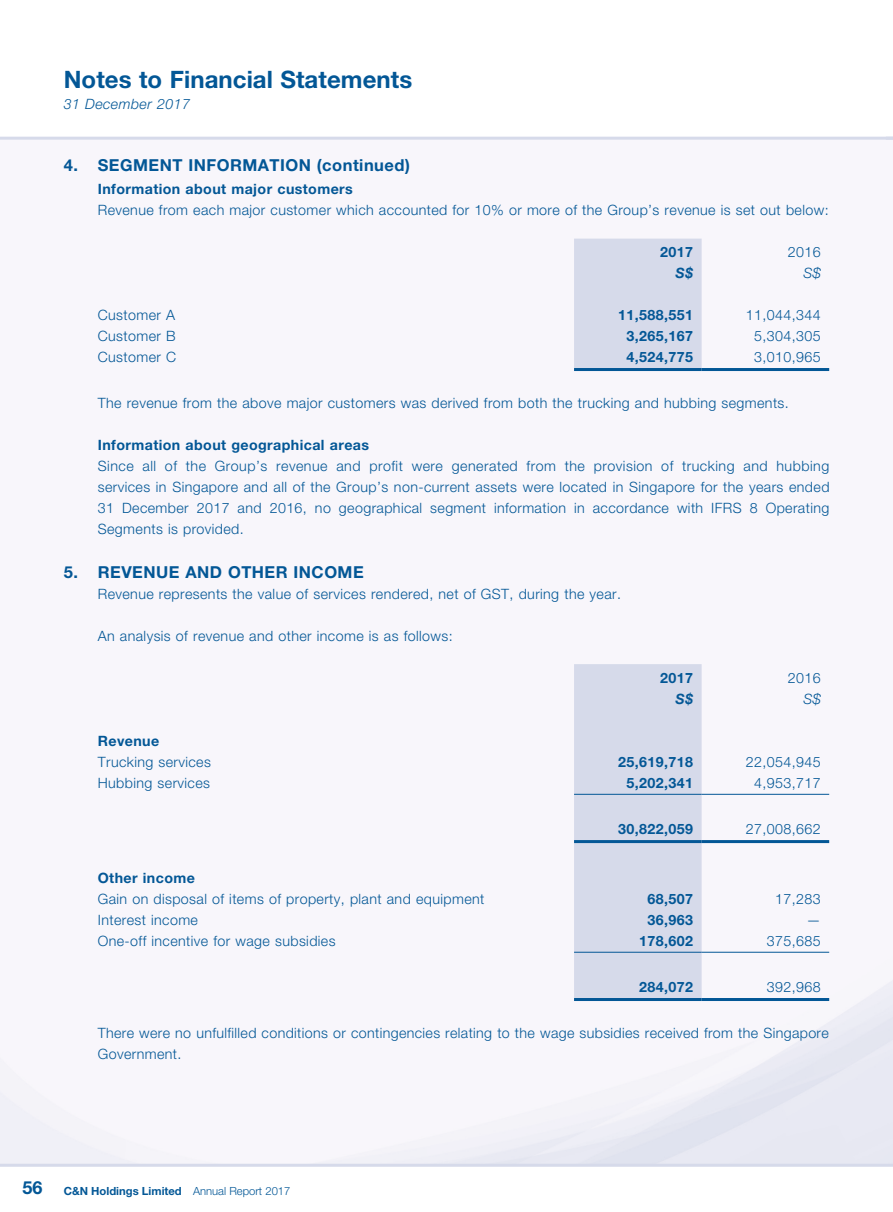
<style>
.page{position:relative;width:893px;height:1212px;background:#fff}
.page>*{position:absolute;margin:0;border:0;box-sizing:border-box;transform-origin:0 0}
.t1{font:700 24px "Helvetica Neue LT Std";letter-spacing:.005em;color:#035796}
._01_H1{font:700 16.5px "Helvetica Neue LT Std";letter-spacing:.03em;color:#035796}
._00_txt{font:300 14.25px/21px "Helvetica Neue LT Std";letter-spacing:.03em;color:#035796;text-align:justify}
._50_Table_txt{font:300 14.25px "Helvetica Neue LT Std";letter-spacing:.03em;color:#035796}
._50_Table_txt-2{font:700 14.25px "Helvetica Neue LT Std";letter-spacing:.03em;color:#035796}
._02_H2{font:700 14.25px "Helvetica Neue LT Std";letter-spacing:.03em;color:#035796}
._50_Table_txt-3{font:italic 300 14.25px "Helvetica Neue LT Std";letter-spacing:.03em;color:#035796}
._50_Table_txt-4{font:italic 700 14.25px "Helvetica Neue LT Std";color:#035796}
.t2{font:700 11.25px "Helvetica Neue LT Std";color:#035796}
.s1{font-size:18px}
.s2{font-weight:300}
</style>
<div class="page">
<hr style="left:0;top:137px;width:893px;height:3px;background:#d6daea">
<hr style="left:0;top:1164px;width:893px;height:3px;background:#d6daea">
<div style="left:574px;top:239px;width:128px;height:129px;background:#d6daea"></div>
<hr style="left:574px;top:368px;width:128px;height:3px;background:#035796">
<hr style="left:702px;top:368px;width:127px;height:3px;background:#035796">
<div style="left:574px;top:664px;width:128px;height:334px;background:#d6daea"></div>
<hr style="left:574px;top:794px;width:128px;height:1px;background:#035796">
<hr style="left:702px;top:794px;width:127px;height:1px;background:#035796">
<hr style="left:574px;top:840px;width:128px;height:3px;background:#035796">
<hr style="left:702px;top:840px;width:127px;height:3px;background:#035796">
<hr style="left:574px;top:952px;width:128px;height:1px;background:#035796">
<hr style="left:702px;top:952px;width:127px;height:1px;background:#035796">
<hr style="left:574px;top:998px;width:128px;height:3px;background:#035796">
<hr style="left:702px;top:998px;width:127px;height:3px;background:#035796">
<h1 class="t1" style="left:64px;top:65px;width:350px">Notes to Financial Statements</h1>
<p class="_50_Table_txt-3" style="left:64px;top:95px;width:128px">31 December 2017</p>
<p class="_01_H1" style="left:64px;top:155px;width:348px">4. SEGMENT INFORMATION (continued)</p>
<p class="_02_H2" style="left:98px;top:180px;width:257px">Information about major customers</p>
<p class="_00_txt" style="left:98px;top:199px;width:732px">Revenue from each major customer which accounted for 10% or more of the Group’s revenue is set out below:</p>
<p class="_50_Table_txt-2" style="left:660px;top:243px;width:34px">2017</p>
<p class="_50_Table_txt" style="left:788px;top:243px;width:34px">2016</p>
<p class="_50_Table_txt-4" style="left:676px;top:264px;width:19px">S$</p>
<p class="_50_Table_txt-3" style="left:803px;top:265px;width:19px">S$</p>
<p class="_50_Table_txt" style="left:98px;top:306px;width:79px">Customer A</p>
<p class="_50_Table_txt-2" style="left:618px;top:306px;width:76px">11,588,551</p>
<p class="_50_Table_txt" style="left:746px;top:306px;width:76px">11,044,344</p>
<p class="_50_Table_txt" style="left:98px;top:327px;width:79px">Customer B</p>
<p class="_50_Table_txt-2" style="left:627px;top:327px;width:68px">3,265,167</p>
<p class="_50_Table_txt" style="left:754px;top:327px;width:68px">5,304,305</p>
<p class="_50_Table_txt" style="left:98px;top:348px;width:80px">Customer C</p>
<p class="_50_Table_txt-2" style="left:627px;top:348px;width:68px">4,524,775</p>
<p class="_50_Table_txt" style="left:754px;top:348px;width:68px">3,010,965</p>
<p class="_00_txt" style="left:98px;top:392px;width:692px">The revenue from the above major customers was derived from both the trucking and hubbing segments.</p>
<p class="_02_H2" style="left:98px;top:436px;width:273px">Information about geographical areas</p>
<p class="_00_txt" style="left:98px;top:455px;width:733px">Since all of the Group’s revenue and profit were generated from the provision of trucking and hubbing services in Singapore and all of the Group’s non-current assets were located in Singapore for the years ended 31 December 2017 and 2016, no geographical segment information in accordance with IFRS 8 Operating Segments is provided.</p>
<p class="_01_H1" style="left:64px;top:562px;width:301px">5. REVENUE AND OTHER INCOME</p>
<p class="_00_txt" style="left:98px;top:583px;width:525px">Revenue represents the value of services rendered, net of GST, during the year.</p>
<p class="_00_txt" style="left:98px;top:625px;width:356px">An analysis of revenue and other income is as follows:</p>
<p class="_50_Table_txt-2" style="left:660px;top:669px;width:34px">2017</p>
<p class="_50_Table_txt" style="left:788px;top:669px;width:34px">2016</p>
<p class="_50_Table_txt-4" style="left:676px;top:690px;width:19px">S$</p>
<p class="_50_Table_txt-3" style="left:803px;top:690px;width:19px">S$</p>
<p class="_50_Table_txt-2" style="left:98px;top:732px;width:63px">Revenue</p>
<p class="_50_Table_txt" style="left:98px;top:753px;width:115px">Trucking services</p>
<p class="_50_Table_txt-2" style="left:618px;top:753px;width:76px">25,619,718</p>
<p class="_50_Table_txt" style="left:746px;top:753px;width:76px">22,054,945</p>
<p class="_50_Table_txt" style="left:98px;top:774px;width:114px">Hubbing services</p>
<p class="_50_Table_txt-2" style="left:627px;top:774px;width:68px">5,202,341</p>
<p class="_50_Table_txt" style="left:754px;top:774px;width:68px">4,953,717</p>
<p class="_50_Table_txt-2" style="left:618px;top:820px;width:76px">30,822,059</p>
<p class="_50_Table_txt" style="left:746px;top:820px;width:76px">27,008,662</p>
<p class="_50_Table_txt-2" style="left:98px;top:869px;width:99px">Other income</p>
<p class="_50_Table_txt" style="left:98px;top:890px;width:388px">Gain on disposal of items of property, plant and equipment</p>
<p class="_50_Table_txt-2" style="left:648px;top:890px;width:47px">68,507</p>
<p class="_50_Table_txt" style="left:775px;top:890px;width:47px">17,283</p>
<p class="_50_Table_txt" style="left:98px;top:911px;width:102px">Interest income</p>
<p class="_50_Table_txt-2" style="left:648px;top:911px;width:47px">36,963</p>
<p class="_50_Table_txt" style="left:806px;top:911px;width:16px">—</p>
<p class="_50_Table_txt" style="left:98px;top:932px;width:239px">One-off incentive for wage subsidies</p>
<p class="_50_Table_txt-2" style="left:639px;top:932px;width:55px">178,602</p>
<p class="_50_Table_txt" style="left:767px;top:932px;width:55px">375,685</p>
<p class="_50_Table_txt-2" style="left:639px;top:978px;width:55px">284,072</p>
<p class="_50_Table_txt" style="left:767px;top:978px;width:55px">392,968</p>
<p class="_00_txt" style="left:98px;top:1022px;width:733px">There were no unfulfilled conditions or contingencies relating to the wage subsidies received from the Singapore<br>Government.</p>
<p class="t2" style="left:23px;top:1184px;width:269px"><span class="s1">56</span> C&amp;N Holdings Limited <span class="s2">Annual Report 2017</span></p>
</div>
